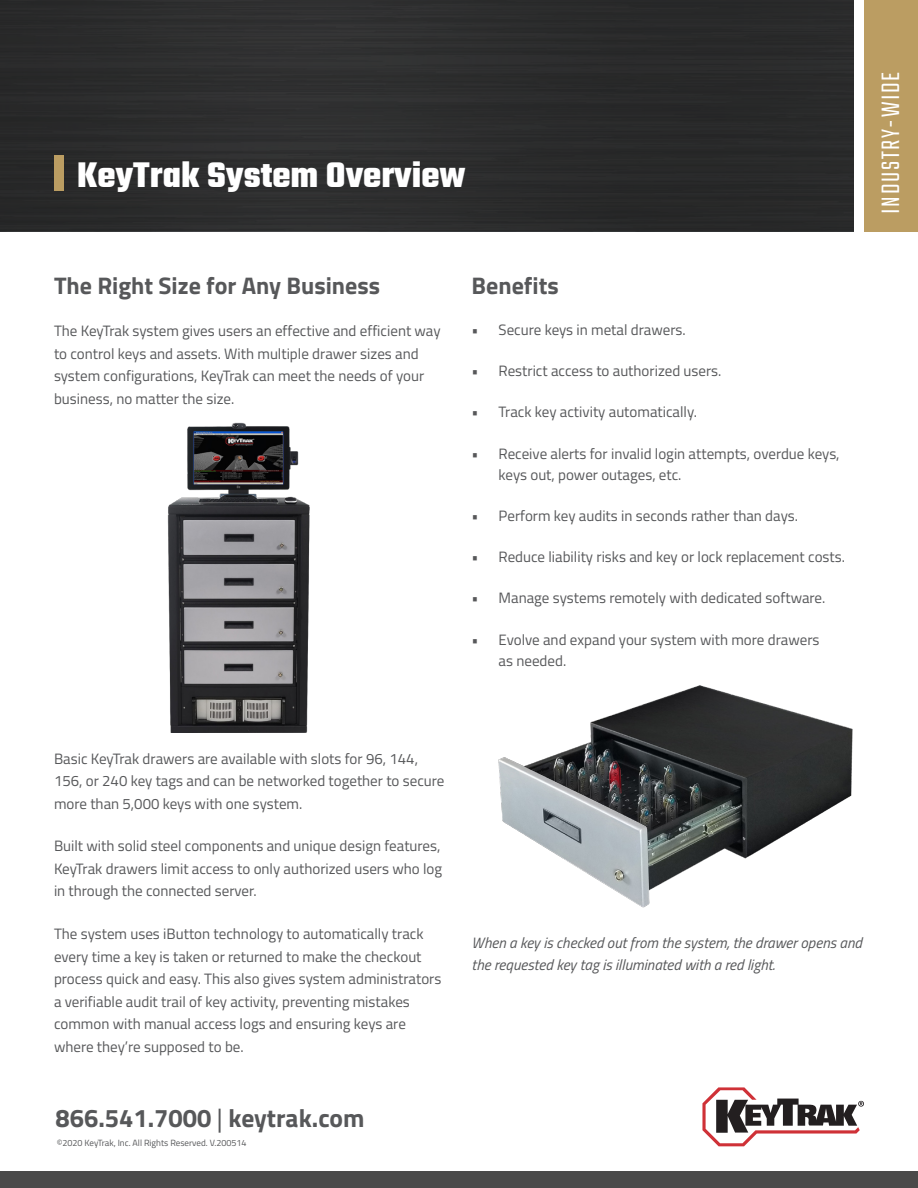
<style>
.page{position:relative;width:918px;height:1188px;background:#fff}
.page>*{position:absolute;margin:0;border:0;box-sizing:border-box;transform-origin:0 0}
.Main_Heading{font:700 38.4px "Teko";color:#fff}
.t1{font:300 27.9px "Teko";letter-spacing:.06em;color:#fff}
.t2{font:700 25.5px "Titillium Web";color:#57585a}
.t3{font:700 24px "Titillium Web";color:#57585a}
.t4{font:15px/22.5px "Titillium Web";color:#57585a}
.t5{font:italic 15px/22.5px "Titillium Web";color:#57585a}
.Copyright_Text{font:9px "Titillium Web";color:#57585a}
.s1{font-weight:400}
</style>
<div class="page">
<div style="left:0;top:1172px;width:918px;height:16px;background:#4a4a4a"></div>
<div style="left:0;top:0;width:853px;height:231px;background:#2b2c2c"></div>
<div style="left:864px;top:0;width:54px;height:231px;background:#bb9d62"></div>
<div style="left:54px;top:156px;width:10px;height:35px;background:#bb9d62"></div>
<img style="left:167px;top:422px;width:143px;height:311px">
<img style="left:498px;top:685px;width:355px;height:223px">
<svg style="left:702px;top:1087px;width:162px;height:59px"></svg>
<p class="Main_Heading" style="left:77px;top:150px;width:390px">KeyTrak System Overview</p>
<p class="t3" style="left:54px;top:267px;width:328px">The Right Size for Any Business</p>
<p class="t4" style="left:54px;top:319px;width:388px">The KeyTrak system gives users an effective and efficient way to control keys and assets. With multiple drawer sizes and system configurations, KeyTrak can meet the needs of your business, no matter the size.</p>
<p class="t3" style="left:472px;top:267px;width:89px">Benefits</p>
<p class="t4" style="left:472px;top:318px;width:216px">• Secure keys in metal drawers.</p>
<p class="t4" style="left:472px;top:359px;width:251px">• Restrict access to authorized users.</p>
<p class="t4" style="left:472px;top:400px;width:227px">• Track key activity automatically.</p>
<p class="t4" style="left:499px;top:442px;width:343px;line-height:21px;text-indent:-27px">• Receive alerts for invalid login attempts, overdue keys, keys out, power outages, etc.</p>
<p class="t4" style="left:472px;top:504px;width:328px">• Perform key audits in seconds rather than days.</p>
<p class="t4" style="left:472px;top:545px;width:375px">• Reduce liability risks and key or lock replacement costs.</p>
<p class="t4" style="left:472px;top:586px;width:355px">• Manage systems remotely with dedicated software.</p>
<p class="t4" style="left:499px;top:628px;width:322px;line-height:21px;text-indent:-27px">• Evolve and expand your system with more drawers as needed.</p>
<p class="t1" style="left:875px;top:214px;width:143px;rotate:-90deg">INDUSTRY-WIDE</p>
<p class="t4" style="left:54px;top:746px;width:392px">Basic KeyTrak drawers are available with slots for 96, 144,<br>156, or 240 key tags and can be networked together to secure more than 5,000 keys with one system.</p>
<p class="t4" style="left:54px;top:834px;width:390px;text-align:justify">Built with solid steel components and unique design features, KeyTrak drawers limit access to only authorized users who log in through the connected server.</p>
<p class="t4" style="left:54px;top:922px;width:389px">The system uses iButton technology to automatically track every time a key is taken or returned to make the checkout process quick and easy. This also gives system administrators a verifiable audit trail of key activity, preventing mistakes common with manual access logs and ensuring keys are where they’re supposed to be.</p>
<p class="t2" style="left:55px;top:1098px;width:311px">866.541.7000 <span class="s1">|</span> keytrak.com</p>
<p class="Copyright_Text" style="left:57px;top:1137px;width:191px">©2020 KeyTrak, Inc. All Rights Reserved. V.200514</p>
<p class="t5" style="left:472px;top:931px;width:392px">When a key is checked out from the system, the drawer opens and the requested key tag is illuminated with a red light.</p>
</div>
